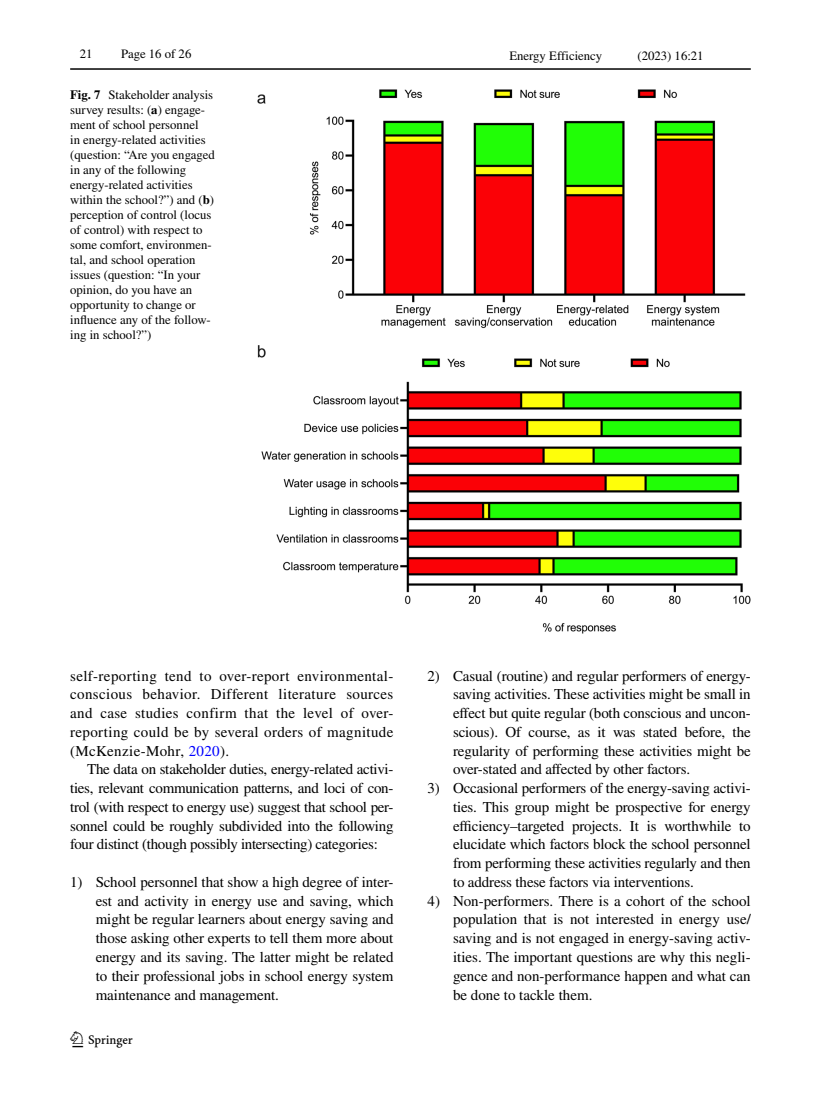
<style>
.page{position:relative;width:821px;height:1106px;background:#fff}
.page>*{position:absolute;margin:0;border:0;box-sizing:border-box;transform-origin:0 0}
.t1{font:22.5px "Springnew Regular 2";color:#000}
.t2{font:15px/18.8px "STIX";letter-spacing:-.01em;color:#000;text-align:justify}
.t3{font:12.75px/15px "STIX";color:#000}
.s1{font-weight:700}
.s2{color:#00f}
</style>
<div class="page">
<hr style="left:70px;top:68px;width:680px;height:2px;background:#000">
<img style="left:257px;top:89px;width:493px;height:544px">
<p class="t3" style="left:80px;top:47px;width:14px">21</p>
<p class="t3" style="left:121px;top:47px;width:72px">Page 16 of 26</p>
<p class="t3" style="left:70px;top:88px;width:146px"><span class="s1">Fig. 7</span> Stakeholder analysis survey results: (<span class="s1">a</span>) engage&shy;ment of school personnel<br>in energy-related activities (question: “Are you engaged in any of the following energy-related activities within the school?”) and (<span class="s1">b</span>) perception of control (locus of control) with respect to some comfort, environmen&shy;tal, and school operation issues (question: “In your opinion, do you have an opportunity to change or influence any of the follow&shy;ing in school?”)</p>
<p class="t3" style="left:509px;top:49px;width:94px">Energy Efficiency</p>
<p class="t3" style="left:637px;top:49px;width:68px">(2023) 16:21</p>
<p class="t2" style="left:70px;top:667px;width:325px">self-reporting tend to over-report environmental&shy;conscious behavior. Different literature sources and case studies confirm that the level of over&shy;reporting could be by several orders of magnitude (McKenzie-Mohr, <span class="s2">2020</span>).</p>
<p class="t2" style="left:70px;top:761px;width:325px;text-indent:17px">The data on stakeholder duties, energy-related activi&shy;ties, relevant communication patterns, and loci of con&shy;trol (with respect to energy use) suggest that school per&shy;sonnel could be roughly subdivided into the following four distinct (though possibly intersecting) categories:</p>
<p class="t2" style="left:96px;top:873px;width:299px;text-indent:-26px">1) School personnel that show a high degree of inter&shy;est and activity in energy use and saving, which might be regular learners about energy saving and those asking other experts to tell them more about energy and its saving. The latter might be related to their professional jobs in school energy system maintenance and management.</p>
<h1 class="t1" style="left:72px;top:1031px;width:62px">1 3</h1>
<p class="t2" style="left:453px;top:667px;width:299px;text-indent:-26px">2) Casual (routine) and regular performers of energy&shy;saving activities. These activities might be small in effect but quite regular (both conscious and uncon&shy;scious). Of course, as it was stated before, the regularity of performing these activities might be over-stated and affected by other factors.</p>
<p class="t2" style="left:453px;top:779px;width:299px;text-indent:-26px">3) Occasional performers of the energy-saving activi&shy;ties. This group might be prospective for energy efficiency–targeted projects. It is worthwhile to elucidate which factors block the school personnel from performing these activities regularly and then to address these factors via interventions.</p>
<p class="t2" style="left:453px;top:892px;width:299px;text-indent:-26px">4) Non-performers. There is a cohort of the school population that is not interested in energy use/ saving and is not engaged in energy-saving activ&shy;ities. The important questions are why this negli&shy;gence and non-performance happen and what can be done to tackle them.</p>
</div>
